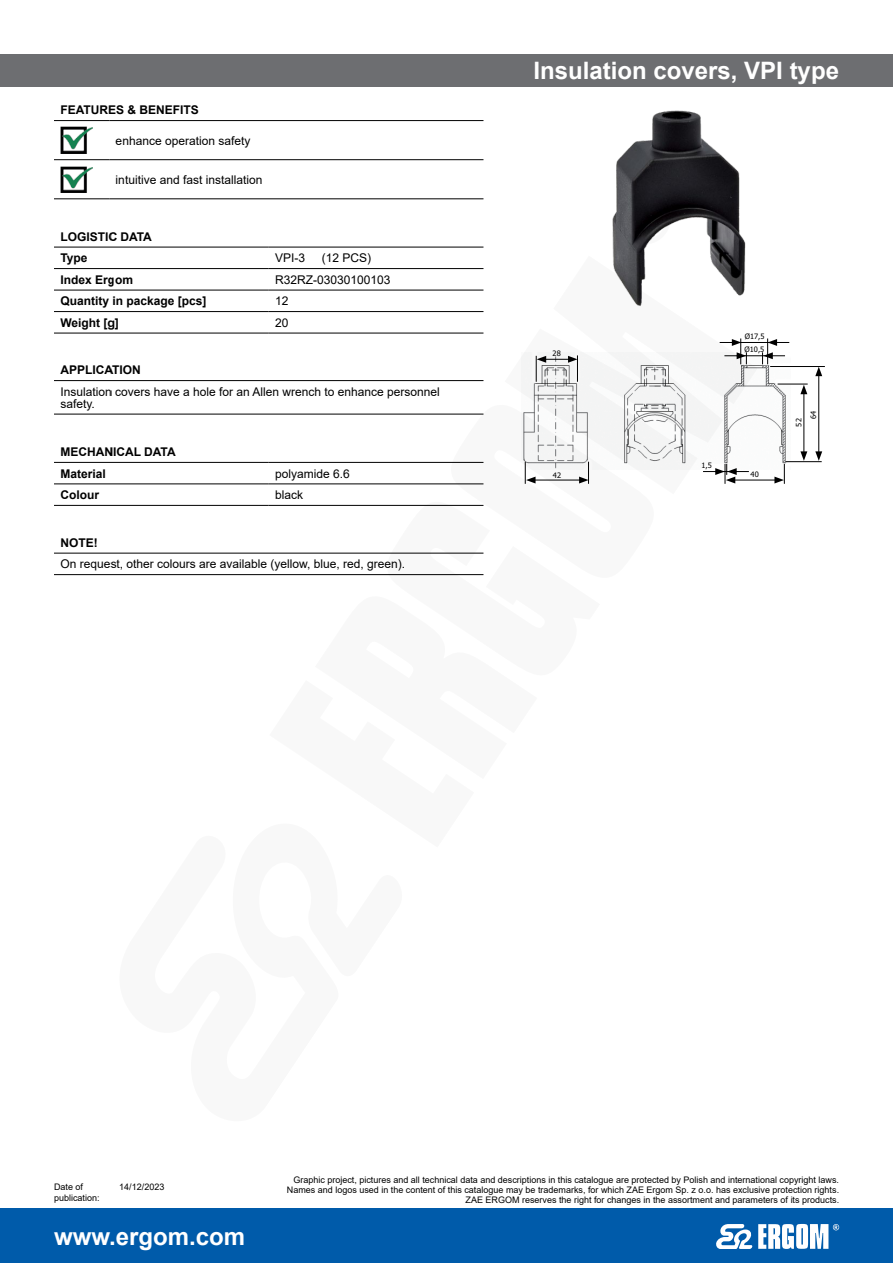
<style>
.page{position:relative;width:893px;height:1263px;background:#fff}
.page>*{position:absolute;margin:0;border:0;box-sizing:border-box;transform-origin:0 0}
.produkt-nazwa{font:700 24px "Arial";color:#fff}
.opis-body{font:12px/12px "Arial";color:#000}
.opis-body-bold{font:700 12px "Arial";color:#000}
.t1{font:9px/9.8px "Arial";color:#000;text-align:right}
.c_schemat{font:7.5px/14.9px "Tahoma";color:#000}
</style>
<div class="page">
<div style="left:0;top:1209px;width:893px;height:54px;background:#005baa"></div>
<svg style="left:716px;top:1224px;width:123px;height:25px"></svg>
<div style="left:0;top:54px;width:893px;height:32px;background:#6d6e71"></div>
<img style="left:612px;top:110px;width:134px;height:145px">
<img style="left:758px;top:356px;width:32px;height:108px">
<hr style="left:770px;top:366px;width:55px;height:1px;background:#000">
<hr style="left:778px;top:384px;width:30px;height:1px;background:#000">
<hr style="left:785px;top:461px;width:37px;height:1px;background:#000">
<hr style="left:803px;top:392px;width:1px;height:62px;background:#000">
<svg style="left:800px;top:385px;width:7px;height:9px"></svg>
<svg style="left:800px;top:451px;width:7px;height:10px"></svg>
<hr style="left:818px;top:374px;width:1px;height:80px;background:#000">
<svg style="left:815px;top:367px;width:7px;height:9px"></svg>
<svg style="left:815px;top:451px;width:7px;height:10px"></svg>
<svg style="left:762px;top:338px;width:27px;height:26px"></svg>
<hr style="left:737px;top:342px;width:32px;height:1px;background:#000">
<hr style="left:737px;top:355px;width:32px;height:1px;background:#000">
<hr style="left:733px;top:480px;width:44px;height:1px;background:#000">
<svg style="left:774px;top:464px;width:11px;height:20px"></svg>
<hr style="left:54px;top:120px;width:55px;height:1px;background:#000">
<hr style="left:109px;top:120px;width:374px;height:1px;background:#000">
<hr style="left:54px;top:159px;width:55px;height:1px;background:#000">
<hr style="left:109px;top:159px;width:374px;height:1px;background:#000">
<hr style="left:54px;top:199px;width:55px;height:1px;background:#000">
<hr style="left:109px;top:199px;width:374px;height:1px;background:#000">
<img style="left:60px;top:127px;width:33px;height:26px">
<img style="left:60px;top:166px;width:33px;height:26px">
<hr style="left:54px;top:247px;width:215px;height:1px;background:#000">
<hr style="left:269px;top:247px;width:214px;height:1px;background:#000">
<hr style="left:54px;top:268px;width:215px;height:1px;background:#000">
<hr style="left:269px;top:268px;width:214px;height:1px;background:#000">
<hr style="left:54px;top:290px;width:215px;height:1px;background:#000">
<hr style="left:269px;top:290px;width:214px;height:1px;background:#000">
<hr style="left:54px;top:311px;width:215px;height:1px;background:#000">
<hr style="left:269px;top:311px;width:214px;height:1px;background:#000">
<hr style="left:54px;top:333px;width:215px;height:1px;background:#000">
<hr style="left:269px;top:333px;width:214px;height:1px;background:#000">
<hr style="left:54px;top:462px;width:215px;height:1px;background:#000">
<hr style="left:54px;top:484px;width:215px;height:1px;background:#000">
<hr style="left:54px;top:505px;width:215px;height:1px;background:#000">
<hr style="left:54px;top:553px;width:429px;height:1px;background:#000">
<hr style="left:54px;top:574px;width:429px;height:1px;background:#000">
<hr style="left:54px;top:380px;width:429px;height:1px;background:#000">
<hr style="left:54px;top:414px;width:429px;height:1px;background:#000">
<svg style="left:521px;top:255px;width:237px;height:229px"></svg>
<svg style="left:269px;top:403px;width:387px;height:173px"></svg>
<p class="opis-body-bold" style="left:60px;top:102px;width:140px">FEATURES &amp; BENEFITS</p>
<p class="opis-body" style="left:116px;top:134px;width:136px">enhance operation safety</p>
<p class="opis-body" style="left:116px;top:173px;width:148px">intuitive and fast installation</p>
<p class="opis-body-bold" style="left:60px;top:228px;width:93px">LOGISTIC DATA</p>
<p class="opis-body-bold" style="left:60px;top:249px;width:29px">Type</p>
<p class="opis-body" style="left:275px;top:252px;width:32px">VPI-3</p>
<p class="opis-body" style="left:322px;top:252px;width:51px">(12 PCS)</p>
<p class="opis-body-bold" style="left:60px;top:271px;width:74px">Index Ergom</p>
<p class="opis-body" style="left:275px;top:273px;width:117px">R32RZ-03030100103</p>
<p class="opis-body-bold" style="left:60px;top:292px;width:148px">Quantity in package [pcs]</p>
<p class="opis-body" style="left:275px;top:295px;width:15px">12</p>
<p class="opis-body-bold" style="left:60px;top:314px;width:60px">Weight [g]</p>
<p class="opis-body" style="left:275px;top:316px;width:15px">20</p>
<p class="opis-body-bold" style="left:60px;top:361px;width:82px">APPLICATION</p>
<p class="opis-body" style="left:60px;top:385px;width:381px">Insulation covers have a hole for an Allen wrench to enhance personnel safety.</p>
<p class="opis-body-bold" style="left:60px;top:443px;width:117px">MECHANICAL DATA</p>
<p class="opis-body-bold" style="left:60px;top:465px;width:47px">Material</p>
<p class="opis-body" style="left:275px;top:467px;width:76px">polyamide 6.6</p>
<p class="opis-body-bold" style="left:60px;top:486px;width:40px">Colour</p>
<p class="opis-body" style="left:275px;top:489px;width:30px">black</p>
<p class="opis-body-bold" style="left:60px;top:534px;width:39px">NOTE!</p>
<p class="opis-body" style="left:60px;top:558px;width:346px">On request, other colours are available (yellow, blue, red, green).</p>
<p class="produkt-nazwa" style="left:533px;top:54px;width:307px">Insulation covers, VPI type</p>
<p class="c_schemat" style="left:553px;top:346px;width:10px">28</p>
<p class="c_schemat" style="left:553px;top:467px;width:10px">42</p>
<p class="c_schemat" style="left:701px;top:458px;width:12px">1,5</p>
<p class="c_schemat" style="left:744px;top:330px;width:22px;line-height:12.8px">Ø17,5<br>Ø10,5</p>
<p class="c_schemat" style="left:751px;top:467px;width:10px">40</p>
<p class="c_schemat" style="left:791px;top:419px;width:10px;text-indent:-8px;rotate:-90deg">52<br>64</p>
<p class="t1" style="left:54px;top:1182px;width:31px">Date of</p>
<p class="t1" style="left:119px;top:1182px;width:47px">14/12/2023</p>
<p class="t1" style="left:54px;top:1193px;width:47px">publication:</p>
<h1 class="produkt-nazwa" style="left:54px;top:1219px;width:193px">www.ergom.com</h1>
<p class="t1" style="left:287px;top:1175px;width:554px">Graphic project, pictures and all technical data and descriptions in this catalogue are protected by Polish and international copyright laws.<br>Names and logos used in the content of this catalogue may be trademarks, for which ZAE Ergom Sp. z o.o. has exclusive protection rights.<br>ZAE ERGOM reserves the right for changes in the assortment and parameters of its products.</p>
</div>
